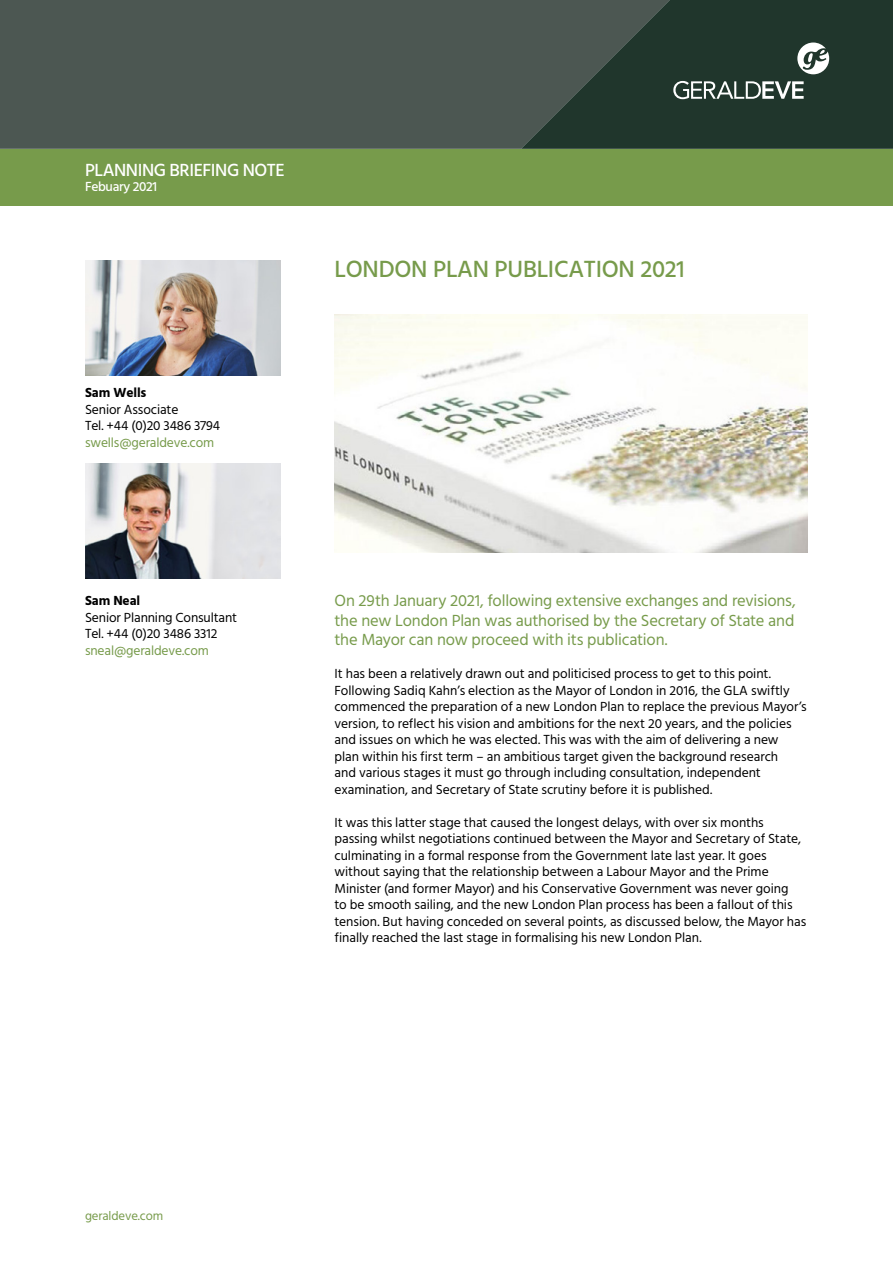
<style>
.page{position:relative;width:893px;height:1263px;background:#fff}
.page>*{position:absolute;margin:0;border:0;box-sizing:border-box;transform-origin:0 0}
.t1{font:500 24px "Hind";letter-spacing:-.01em;color:#779b4b}
.t2{font:500 18px "Hind";letter-spacing:-.025em;color:#fff}
.t3{font:16.5px/19.5px "Hind";letter-spacing:-.015em;color:#779b4b;text-align:justify}
.t4{font:13.5px/16.5px "Hind";color:#000}
.t5{font:13.5px "Hind";letter-spacing:-.01em;color:#779b4b}
.t6{font:700 13.5px "Hind";letter-spacing:-.01em;color:#000}
.t7{font:500 13.5px "Hind";letter-spacing:-.025em;color:#fff}
.t8{font:12.75px "Hind";letter-spacing:-.01em;color:#779b4b}
</style>
<div class="page">
<div style="left:0;top:149px;width:893px;height:56px;background:#779b4b"></div>
<div style="left:0;top:0;width:521px;height:149px;background:#4c5752"></div>
<svg style="left:521px;top:0;width:372px;height:149px;background:#293d34"></svg>
<svg style="left:797px;top:43px;width:32px;height:31px"></svg>
<svg style="left:673px;top:81px;width:131px;height:18px"></svg>
<img style="left:334px;top:315px;width:474px;height:238px">
<img style="left:85px;top:260px;width:196px;height:115px">
<img style="left:85px;top:463px;width:196px;height:115px">
<h2 class="t2" style="left:85px;top:158px;width:201px">PLANNING BRIEFING NOTE</h2>
<p class="t7" style="left:85px;top:177px;width:74px">Febuary 2021</p>
<p class="t6" style="left:85px;top:385px;width:63px">Sam Wells</p>
<p class="t4" style="left:85px;top:402px;width:137px">Senior Associate<br>Tel. +44 (0)20 3486 3794</p>
<p class="t5" style="left:85px;top:433px;width:131px">swells@geraldeve.com</p>
<h1 class="t1" style="left:334px;top:253px;width:352px">LONDON PLAN PUBLICATION 2021</h1>
<p class="t6" style="left:85px;top:593px;width:57px">Sam Neal</p>
<p class="t4" style="left:85px;top:610px;width:154px">Senior Planning Consultant<br>Tel. +44 (0)20 3486 3312</p>
<p class="t5" style="left:85px;top:641px;width:125px">sneal@geraldeve.com</p>
<p class="t3" style="left:334px;top:592px;width:463px">On 29th January 2021, following extensive exchanges and revisions, the new London Plan was authorised by the Secretary of State and the Mayor can now proceed with its publication.</p>
<p class="t4" style="left:334px;top:666px;width:474px">It has been a relatively drawn out and politicised process to get to this point.<br>Following Sadiq Kahn’s election as the Mayor of London in 2016, the GLA swiftly commenced the preparation of a new London Plan to replace the previous Mayor’s version, to reflect his vision and ambitions for the next 20 years, and the policies and issues on which he was elected. This was with the aim of delivering a new<br>plan within his first term – an ambitious target given the background research<br>and various stages it must go through including consultation, independent examination, and Secretary of State scrutiny before it is published.</p>
<p class="t4" style="left:334px;top:815px;width:473px">It was this latter stage that caused the longest delays, with over six months passing whilst negotiations continued between the Mayor and Secretary of State, culminating in a formal response from the Government late last year. It goes without saying that the relationship between a Labour Mayor and the Prime Minister (and former Mayor) and his Conservative Government was never going<br>to be smooth sailing, and the new London Plan process has been a fallout of this tension. But having conceded on several points, as discussed below, the Mayor has finally reached the last stage in formalising his new London Plan.</p>
<p class="t8" style="left:85px;top:1208px;width:80px">geraldeve.com</p>
</div>
